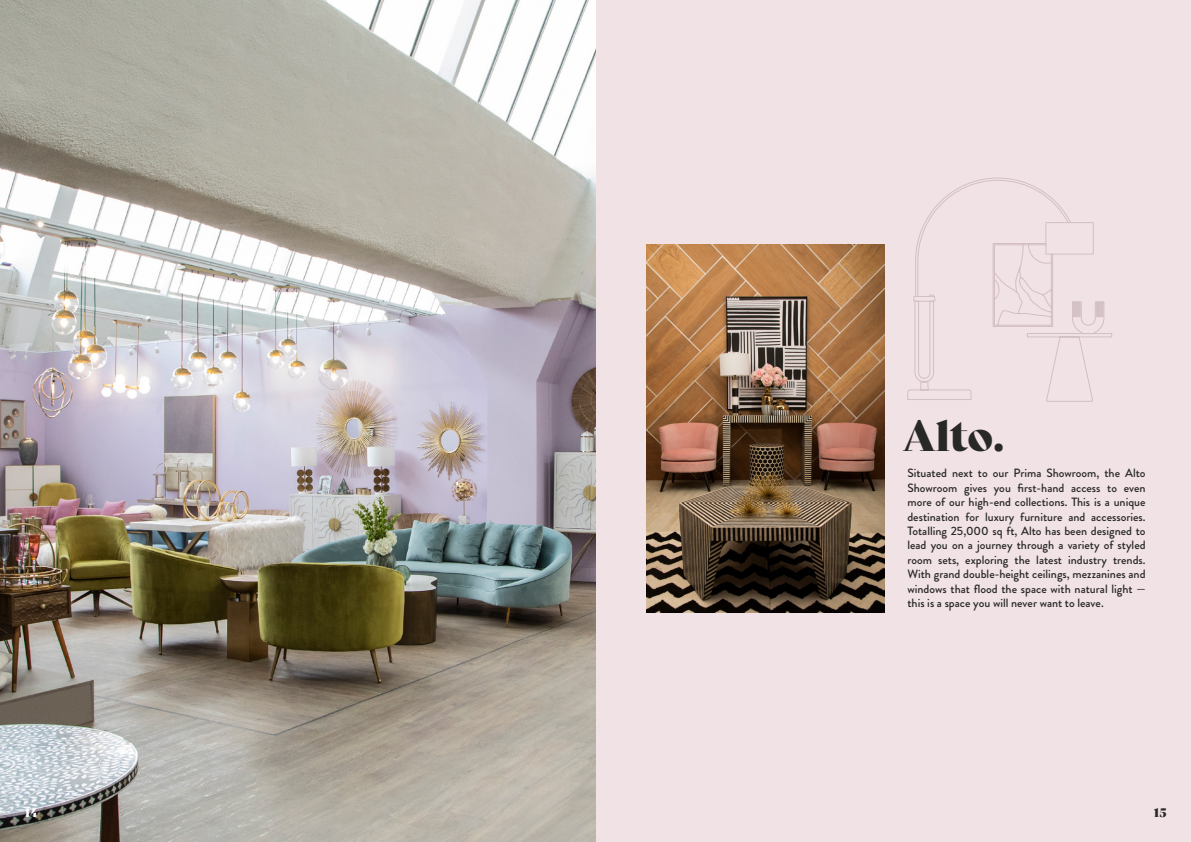
<style>
.page{position:relative;width:1191px;height:842px;background:#f1e2e6}
.page>*{position:absolute;margin:0;border:0;box-sizing:border-box;transform-origin:0 0}
.t1{font:42px "Bely Display";color:#282827}
.t2{font:500 12px/14.4px "Brandon Grotesque";color:#282827;text-align:justify}
.t3{font:12px "Bely Display";color:#fff}
.t4{font:12px "Bely Display";color:#282827}
</style>
<div class="page">
<img style="left:0;top:0;width:595px;height:842px">
<svg style="left:907px;top:177px;width:205px;height:225px"></svg>
<svg style="left:1073px;top:302px;width:8px;height:15px"></svg>
<svg style="left:1096px;top:302px;width:7px;height:15px"></svg>
<img style="left:646px;top:245px;width:238px;height:367px">
<h1 class="t1" style="left:903px;top:402px;width:103px">Alto.</h1>
<p class="t2" style="left:907px;top:466px;width:240px">Situated next to our Prima Showroom, the Alto Showroom gives you first-hand access to even more of our high-end collections. This is a unique destination for luxury furniture and accessories.<br>Totalling 25,000 sq ft, Alto has been designed to lead you on a journey through a variety of styled room sets, exploring the latest industry trends.<br>With grand double-height ceilings, mezzanines and windows that flood the space with natural light — this is a space you will never want to leave.</p>
<p class="t3" style="left:25px;top:803px;width:14px">14</p>
<p class="t4" style="left:1154px;top:803px;width:14px">15</p>
</div>
